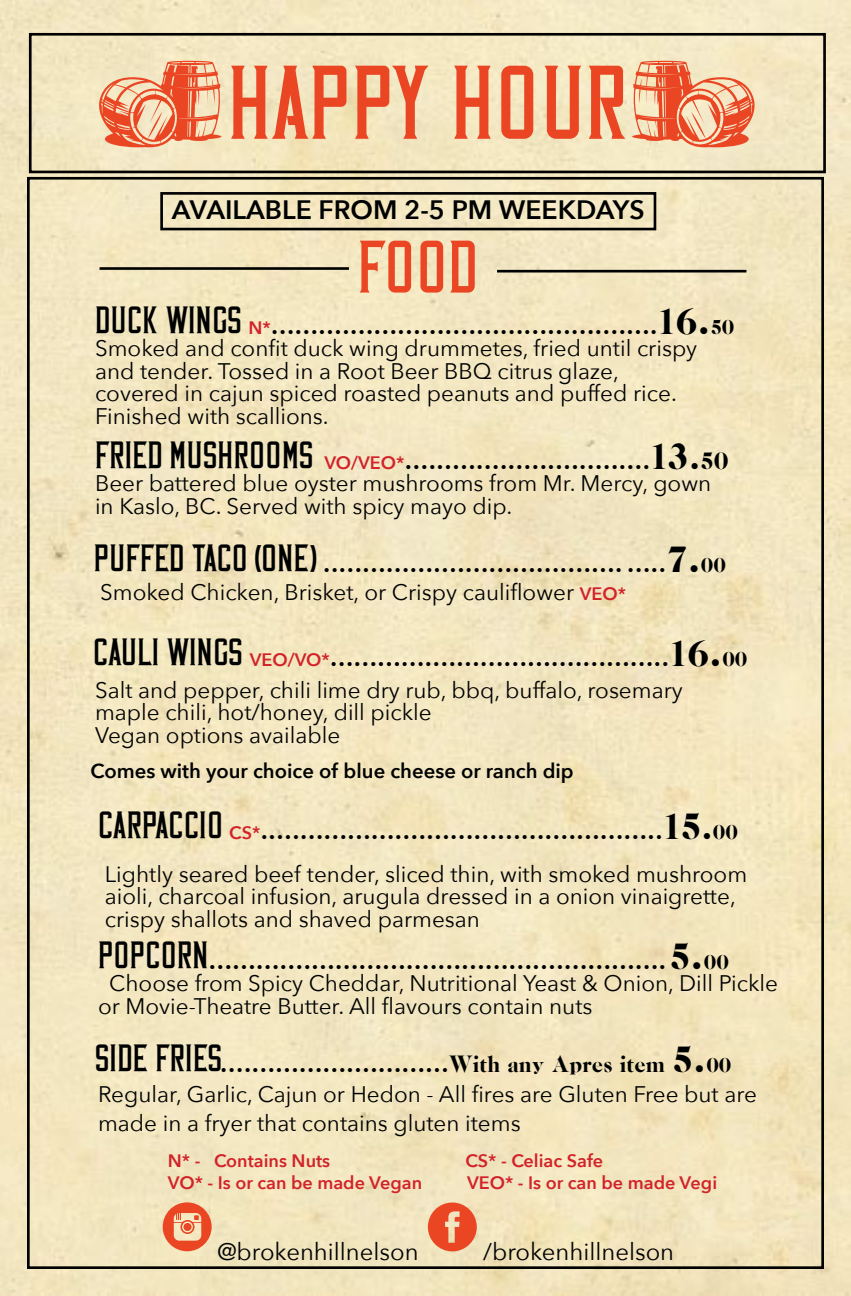
<style>
.page{position:relative;width:851px;height:1296px;background:#fff}
.page>*{position:absolute;margin:0;border:0;box-sizing:border-box;transform-origin:0 0}
.t1{font:104.4px "Vintage Whiskey";letter-spacing:.02em;color:#ea4624}
.t2{font:74.25px "Vintage Whiskey";color:#ea4624}
.t3{font:600 26.55px "Avenir Next";color:#000101}
.t4{font:25.65px "Caslon CP";color:#000101}
.t5{font:25.43px "Caslon CP";color:#000101}
.t6{font:23.85px "Avenir Next";color:#000101}
.t7{font:22.5px/22.5px "Avenir Next";color:#000101}
.t8{font:600 20.25px "Avenir Next";color:#000101}
.t9{font:600 18px "Avenir Next";color:#d2232a}
.s1{font-family:"Vintage Whiskey";font-size:38.25px}
.s2{font-family:"Avenir Next";font-weight:600;font-size:18px;color:#d2232a}
.s3{font-size:38.25px}
.s4{font-size:43.43px}
.s5{font-size:20.93px}
.s6{font-size:24.75px}
.s7{font-weight:600;font-size:18px;color:#d2232a}
</style>
<div class="page">
<img style="left:0;top:0;width:850px;height:1296px">
<hr style="left:497px;top:270px;width:249px;height:3px;background:#000101">
<svg style="left:98px;top:61px;width:123px;height:86px;background:#eea07e"></svg>
<div style="left:29px;top:33px;width:796px;height:140px;border:3px solid #000"></div>
<svg style="left:632px;top:61px;width:124px;height:86px;background:#efa27f"></svg>
<svg style="left:428px;top:1203px;width:49px;height:48px;background:#ec7854"></svg>
<svg style="left:163px;top:1202px;width:49px;height:49px;background:#ee8f6b"></svg>
<hr style="left:99px;top:267px;width:250px;height:3px;background:#000101">
<div style="left:160px;top:192px;width:496px;height:38px;border:3px solid #000"></div>
<h1 class="t1" style="left:228px;top:58px;width:401px">HAPPY HOUR</h1>
<p class="t3" style="left:172px;top:187px;width:474px">AVAILABLE FROM 2-5 PM WEEKDAYS</p>
<h2 class="t2" style="left:357px;top:235px;width:120px">FOOD</h2>
<p class="t5" style="left:95px;top:312px;width:641px"><span class="s1">DUCK WINGS</span> <span class="s2">N*</span>.................................................<span class="s3">16</span><span class="s4">.</span><span class="s5">50</span></p>
<p class="t7" style="left:95px;top:336px;width:603px">Smoked and confit duck wing drummetes, fried until crispy and tender. Tossed in a Root Beer BBQ citrus glaze, covered in cajun spiced roasted peanuts and puffed rice.<br>Finished with scallions.</p>
<p class="t4" style="left:95px;top:447px;width:635px"><span class="s1">FRIED MUSHROOMS</span> <span class="s2">VO/VEO*</span>...............................<span class="s3">13.</span><span class="s6">50</span></p>
<p class="t7" style="left:95px;top:471px;width:617px">Beer battered blue oyster mushrooms from Mr. Mercy, gown in Kaslo, BC. Served with spicy mayo dip.</p>
<p class="t5" style="left:94px;top:550px;width:633px"><span class="s1">PUFFED TACO (ONE)</span> ...................................... .....<span class="s3">7</span><span class="s4">.</span><span class="s5">00</span></p>
<p class="t7" style="left:100px;top:580px;width:527px">Smoked Chicken, Brisket, or Crispy cauliflower <span class="s7">VEO*</span></p>
<p class="t5" style="left:94px;top:644px;width:655px"><span class="s1">CAULI WINGS</span> <span class="s2">VEO/VO*</span>...........................................<span class="s3">16</span><span class="s4">.</span><span class="s5">00</span></p>
<p class="t7" style="left:95px;top:678px;width:589px">Salt and pepper, chili lime dry rub, bbq, buffalo, rosemary maple chili, hot/honey, dill pickle<br>Vegan options available</p>
<p class="t8" style="left:91px;top:754px;width:484px">Comes with your choice of blue cheese or ranch dip</p>
<p class="t5" style="left:99px;top:817px;width:641px"><span class="s1">CARPACCIO</span> <span class="s2">CS*</span>...................................................<span class="s3">15.</span><span class="s5">00</span></p>
<p class="t7" style="left:105px;top:862px;width:644px">Lightly seared beef tender, sliced thin, with smoked mushroom aioli, charcoal infusion, arugula dressed in a onion vinaigrette, crispy shallots and shaved parmesan</p>
<p class="t5" style="left:98px;top:947px;width:632px"><span class="s1">POPCORN</span>..........................................................<span class="s3">5</span><span class="s4">.</span><span class="s5">00</span></p>
<p class="t7" style="left:98px;top:971px;width:681px;text-indent:11px">Choose from Spicy Cheddar, Nutritional Yeast &amp; Onion, Dill Pickle or Movie-Theatre Butter. All flavours contain nuts</p>
<p class="t5" style="left:95px;top:1050px;width:638px"><span class="s1">SIDE FRIES</span>.............................<span class="s6">With any Apres item</span> <span class="s3">5</span><span class="s4">.</span><span class="s5">00</span></p>
<p class="t7" style="left:98px;top:1079px;width:660px;line-height:29.2px">Regular, Garlic, Cajun or Hedon - All fires are Gluten Free but are made in a fryer that contains gluten items</p>
<p class="t9" style="left:168px;top:1146px;width:164px">N* - Contains Nuts</p>
<p class="t9" style="left:465px;top:1146px;width:139px">CS* - Celiac Safe</p>
<p class="t9" style="left:168px;top:1167px;width:256px">VO* - Is or can be made Vegan</p>
<p class="t9" style="left:467px;top:1167px;width:251px">VEO* - Is or can be made Vegi</p>
<p class="t6" style="left:217px;top:1231px;width:203px">@brokenhillnelson</p>
<p class="t6" style="left:483px;top:1232px;width:192px">/brokenhillnelson</p>
</div>
